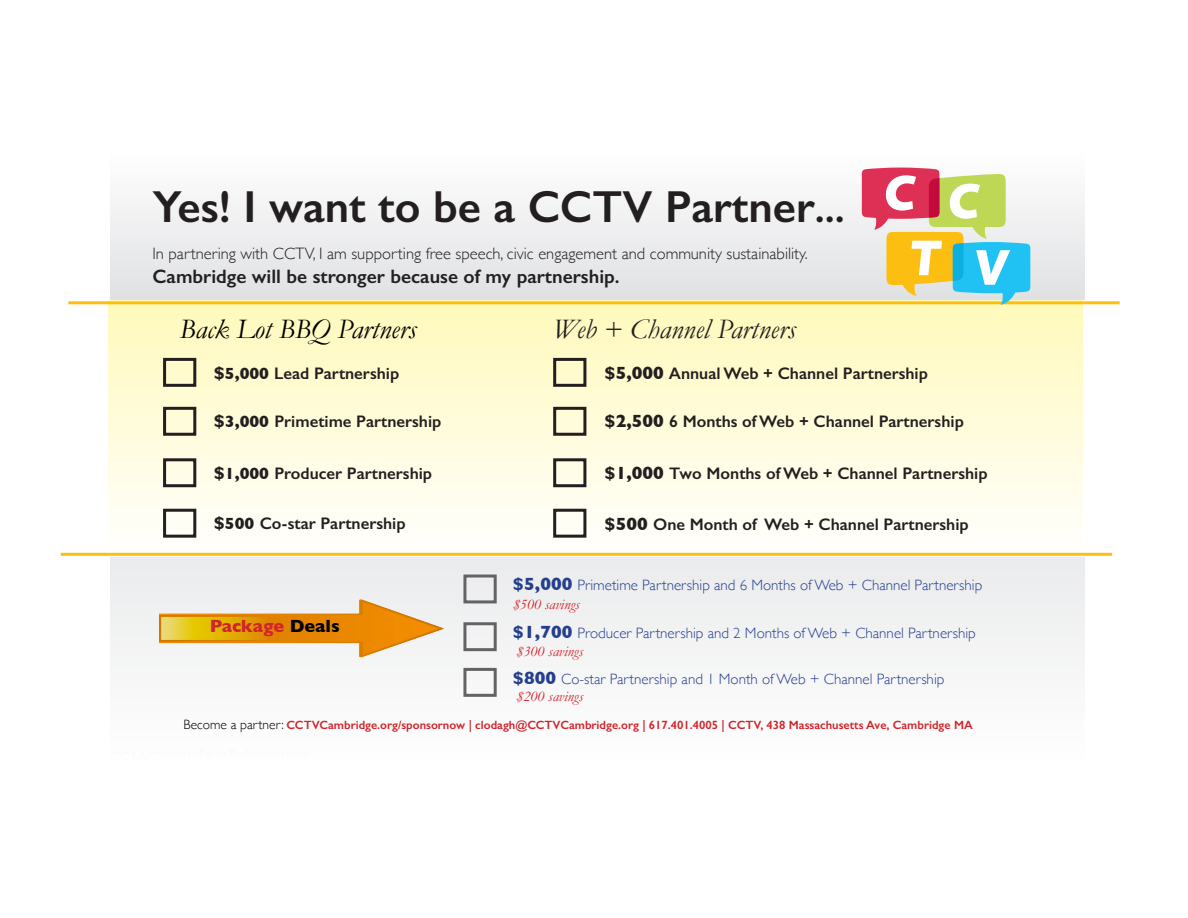
<style>
.page{position:relative;width:1188px;height:918px;background:#fff}
.page>*{position:absolute;margin:0;border:0;box-sizing:border-box;transform-origin:0 0}
.t1{font:600 45px "Gill Sans";color:#231f20}
.t2{font:italic 28.5px "Garamond";color:#231f20}
.t3{font:italic 28.5px "Garamond";color:#000}
.t4{font:600 19.5px "Gill Sans";color:#231f20}
.t5{font:700 18px "Gill Sans";color:#d1232a}
.t6{font:600 16.8px "Gill Sans";color:#231f20}
.t7{font:300 16.5px "Gill Sans";color:#231f20}
.t8{font:300 15px "Gill Sans";color:#253f8e}
.t9{font:italic 15px "Garamond";color:#d1232a}
.t10{font:600 12px "Gill Sans";color:#d1232a}
.s1{font-size:40.5px}
.s2{font-weight:700;font-size:18px}
.s3{font-weight:700;font-size:16.5px}
.s4{font-weight:300;font-size:13.5px;color:#000}
.s5{color:#000}
</style>
<div class="page">
<div style="left:110px;top:557px;width:974px;height:204px;background:#f5f5f6"></div>
<div style="left:108px;top:300px;width:974px;height:257px;background:linear-gradient(to bottom,#fff9b9,#fffefd)"></div>
<div style="left:110px;top:152px;width:974px;height:148px;background:linear-gradient(to bottom,#fefefe,#e0e1e3)"></div>
<hr style="left:68px;top:301px;width:1052px;height:3px;background:#fdbe12">
<svg style="left:862px;top:168px;width:168px;height:137px"></svg>
<div style="left:163px;top:358px;width:33px;height:29px;border:3px solid #231f20"></div>
<div style="left:163px;top:407px;width:33px;height:29px;border:3px solid #231f20"></div>
<div style="left:163px;top:458px;width:33px;height:29px;border:3px solid #231f20"></div>
<div style="left:163px;top:509px;width:33px;height:29px;border:3px solid #231f20"></div>
<div style="left:553px;top:358px;width:33px;height:29px;border:3px solid #231f20"></div>
<div style="left:553px;top:407px;width:33px;height:29px;border:3px solid #231f20"></div>
<div style="left:553px;top:458px;width:33px;height:29px;border:3px solid #231f20"></div>
<div style="left:553px;top:509px;width:33px;height:29px;border:3px solid #231f20"></div>
<img style="left:159px;top:599px;width:285px;height:59px">
<div style="left:463px;top:575px;width:34px;height:28px;border:3px solid #636366"></div>
<div style="left:463px;top:622px;width:34px;height:29px;border:3px solid #636366"></div>
<div style="left:463px;top:668px;width:34px;height:29px;border:3px solid #636366"></div>
<hr style="left:61px;top:553px;width:1051px;height:3px;background:#fdbe12">
<p class="t1" style="left:152px;top:180px;width:694px">Yes! I want to be a CCTV Partner<span class="s1">...</span></p>
<p class="t7" style="left:152px;top:241px;width:657px">In partnering with CCTV, I am supporting free speech, civic engagement and community sustainability.</p>
<p class="t4" style="left:152px;top:264px;width:469px">Cambridge will be stronger because of my partnership.</p>
<p class="t3" style="left:179px;top:312px;width:238px">Back Lot BBQ Partners</p>
<p class="t2" style="left:553px;top:312px;width:244px">Web + Channel Partners</p>
<p class="t6" style="left:214px;top:363px;width:187px"><span class="s2">$</span><span class="s3">5,000</span> Lead Partnership</p>
<p class="t6" style="left:214px;top:412px;width:229px"><span class="s2">$</span><span class="s3">3,000</span> Primetime Partnership</p>
<p class="t6" style="left:214px;top:463px;width:220px"><span class="s2">$</span><span class="s3">1,000</span> Producer Partnership</p>
<p class="t6" style="left:214px;top:514px;width:193px"><span class="s2">$</span><span class="s3">500</span> Co-star Partnership</p>
<p class="t6" style="left:604px;top:363px;width:325px"><span class="s2">$5,000</span> Annual Web + Channel Partnership</p>
<p class="t6" style="left:604px;top:412px;width:361px"><span class="s2">$2,500</span> 6 Months of Web + Channel Partnership</p>
<p class="t6" style="left:604px;top:463px;width:385px"><span class="s2">$1,000</span> Two Months of Web + Channel Partnership</p>
<p class="t6" style="left:604px;top:514px;width:366px"><span class="s2">$500</span> One Month of Web + Channel Partnership</p>
<p class="t8" style="left:513px;top:574px;width:471px"><span class="s2">$5,000</span> Primetime Partnership and 6 Months of Web + Channel Partnership</p>
<p class="t8" style="left:513px;top:621px;width:464px"><span class="s2">$1,700</span> Producer Partnership and 2 Months of Web + Channel Partnership</p>
<p class="t9" style="left:513px;top:595px;width:68px">$500 savings</p>
<p class="t9" style="left:517px;top:642px;width:68px">$300 savings</p>
<p class="t8" style="left:513px;top:667px;width:433px"><span class="s2">$800</span> Co-star Partnership and 1 Month of Web + Channel Partnership</p>
<p class="t9" style="left:517px;top:688px;width:68px">$200 savings</p>
<p class="t10" style="left:184px;top:717px;width:791px"><span class="s4">Become a partner:</span> CCTVCambridge.org/sponsornow | clodagh@CCTVCambridge.org | 617.401.4005 | CCTV, 438 Massachusetts Ave, Cambridge MA</p>
<p class="t5" style="left:210px;top:612px;width:131px">Package <span class="s5">Deals</span></p>
</div>
